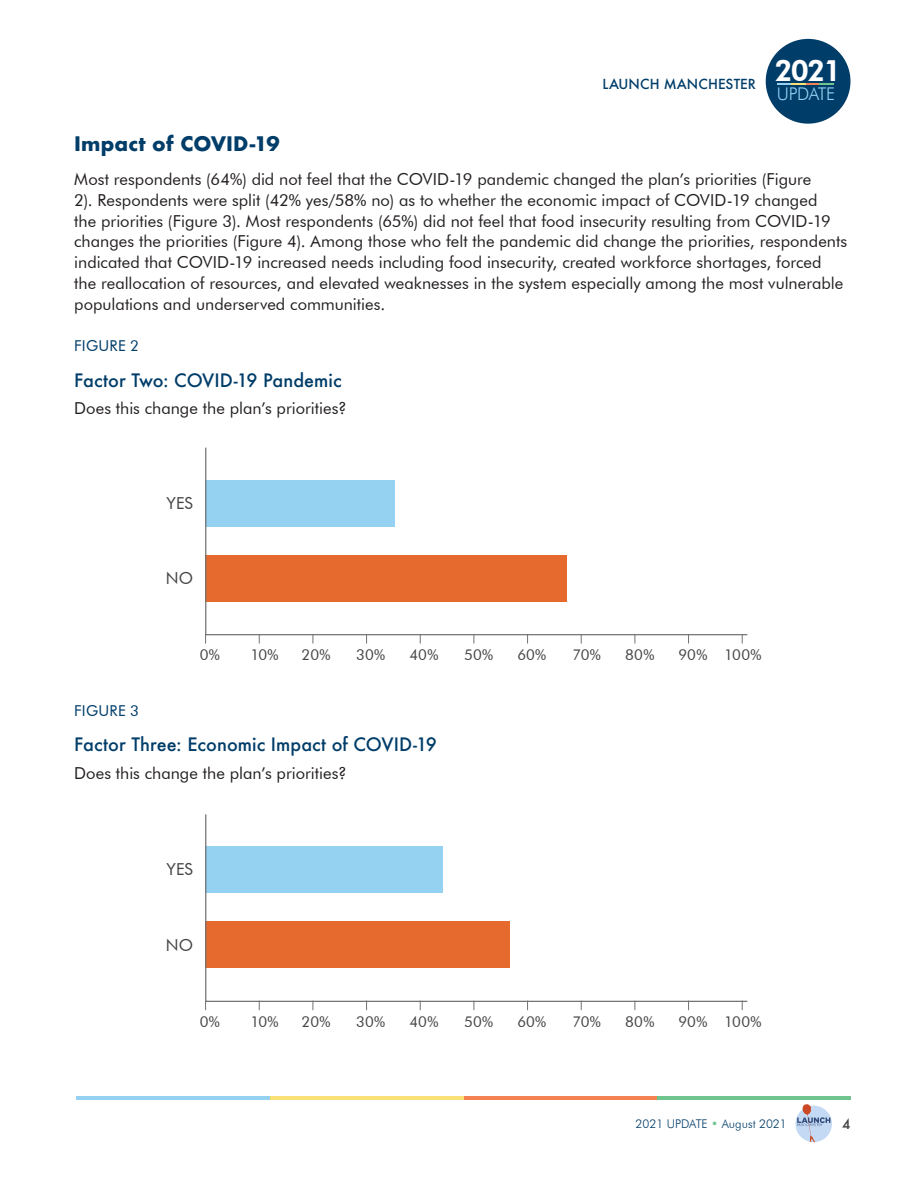
<style>
.page{position:relative;width:918px;height:1188px;background:#fff}
.page>*{position:absolute;margin:0;border:0;box-sizing:border-box;transform-origin:0 0}
.subhd{font:700 19.5px "Futura";letter-spacing:.005em;color:#003d69}
.subhd1{font:500 18px "Futura";letter-spacing:.005em;color:#003d69}
.t1{font:300 17.55px "Futura BT";letter-spacing:-.02em;color:#95d2f2}
.btxt{font:16.5px/20.7px "Futura BT";color:#231f20}
.subhd1-2{font:16.5px "Futura BT";letter-spacing:.01em;color:#454647}
.bullets{font:15px "Futura BT";letter-spacing:.005em;color:#454647}
.subhd1-3{font:15px "Futura BT";letter-spacing:.015em;color:#003d69}
.t2{font:500 13.5px "Futura";color:#003d69}
.t3{font:500 13.5px "Futura";color:#454647}
.t4{font:300 12px "Futura BT";color:#003d69}
.s1{color:#70c48e}
</style>
<div class="page">
<svg style="left:795px;top:1106px;width:37px;height:36px"></svg>
<svg style="left:797px;top:1104px;width:33px;height:38px"></svg>
<hr style="left:76px;top:1096px;width:193px;height:3px;background:#95d2f2">
<hr style="left:463px;top:1096px;width:194px;height:3px;background:#f58152">
<hr style="left:270px;top:1096px;width:193px;height:3px;background:#f9e176">
<hr style="left:657px;top:1096px;width:193px;height:3px;background:#70c48e">
<div style="left:766px;top:39px;width:84px;height:85px;background:#003d69;border-radius:50%"></div>
<svg style="left:777px;top:83px;width:57px;height:2px"></svg>
<svg style="left:205px;top:447px;width:543px;height:189px"></svg>
<svg style="left:205px;top:814px;width:543px;height:189px"></svg>
<p class="t2" style="left:602px;top:75px;width:241px">LAUNCH MANCHESTER <sup>2021</sup></p>
<p class="t1" style="left:777px;top:83px;width:60px">UPDATE</p>
<p class="subhd" style="left:74px;top:130px;width:207px">Impact of COVID-19</p>
<p class="btxt" style="left:74px;top:169px;width:775px">Most respondents (64%) did not feel that the COVID-19 pandemic changed the plan’s priorities (Figure<br>2). Respondents were split (42% yes/58% no) as to whether the economic impact of COVID-19 changed<br>the priorities (Figure 3). Most respondents (65%) did not feel that food insecurity resulting from COVID-19 changes the priorities (Figure 4). Among those who felt the pandemic did change the priorities, respondents indicated that COVID-19 increased needs including food insecurity, created workforce shortages, forced the reallocation of resources, and elevated weaknesses in the system especially among the most vulnerable populations and underserved communities.</p>
<p class="subhd1-3" style="left:74px;top:337px;width:66px">FIGURE 2</p>
<p class="subhd1" style="left:74px;top:368px;width:269px">Factor Two: COVID-19 Pandemic</p>
<p class="btxt" style="left:74px;top:398px;width:274px">Does this change the plan’s priorities?</p>
<p class="subhd1-2" style="left:166px;top:493px;width:28px">YES</p>
<p class="subhd1-2" style="left:166px;top:568px;width:29px">NO</p>
<p class="bullets" style="left:200px;top:646px;width:22px">0%</p>
<p class="bullets" style="left:250px;top:646px;width:30px">10%</p>
<p class="bullets" style="left:302px;top:646px;width:30px">20%</p>
<p class="bullets" style="left:356px;top:646px;width:30px">30%</p>
<p class="bullets" style="left:409px;top:646px;width:30px">40%</p>
<p class="bullets" style="left:464px;top:646px;width:30px">50%</p>
<p class="bullets" style="left:517px;top:646px;width:30px">60%</p>
<p class="bullets" style="left:572px;top:646px;width:30px">70%</p>
<p class="bullets" style="left:625px;top:646px;width:31px">80%</p>
<p class="bullets" style="left:679px;top:646px;width:84px">90% 100%</p>
<p class="subhd1-3" style="left:74px;top:702px;width:66px">FIGURE 3</p>
<p class="subhd1" style="left:74px;top:732px;width:364px">Factor Three: Economic Impact of COVID-19</p>
<p class="btxt" style="left:74px;top:763px;width:274px">Does this change the plan’s priorities?</p>
<p class="subhd1-2" style="left:166px;top:860px;width:28px">YES</p>
<p class="subhd1-2" style="left:166px;top:935px;width:29px">NO</p>
<p class="bullets" style="left:200px;top:1013px;width:22px">0%</p>
<p class="bullets" style="left:250px;top:1013px;width:30px">10%</p>
<p class="bullets" style="left:302px;top:1013px;width:30px">20%</p>
<p class="bullets" style="left:356px;top:1013px;width:30px">30%</p>
<p class="bullets" style="left:409px;top:1013px;width:30px">40%</p>
<p class="bullets" style="left:464px;top:1013px;width:30px">50%</p>
<p class="bullets" style="left:517px;top:1013px;width:30px">60%</p>
<p class="bullets" style="left:572px;top:1013px;width:30px">70%</p>
<p class="bullets" style="left:625px;top:1013px;width:31px">80%</p>
<p class="bullets" style="left:679px;top:1013px;width:84px">90% 100%</p>
<p class="t4" style="left:636px;top:1117px;width:153px">2021 UPDATE <span class="s1">•</span> August 2021</p>
<p class="t3" style="left:842px;top:1115px;width:10px">4</p>
</div>
